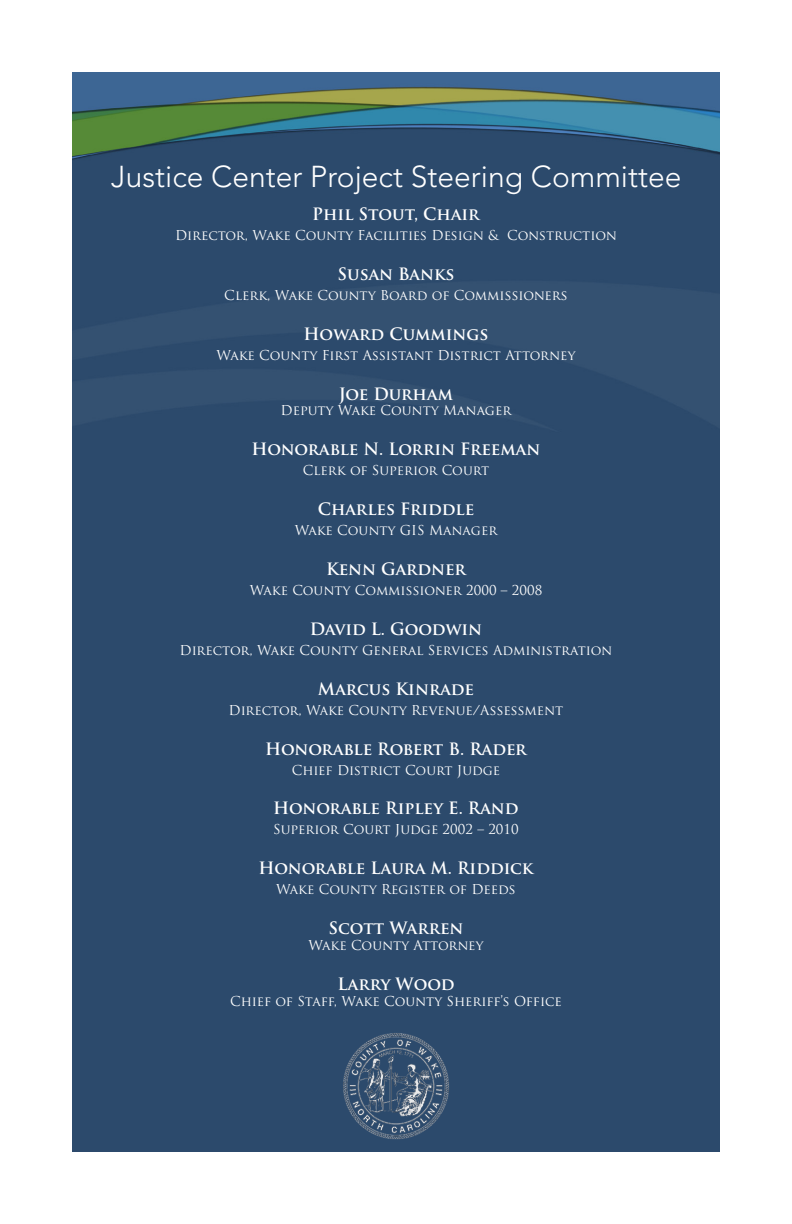
<style>
.page{position:relative;width:792px;height:1224px;background:#fff}
.page>*{position:absolute;margin:0;border:0;box-sizing:border-box;transform-origin:0 0}
.t1{font:300 30px "Avenir";color:#fff}
.t2{font:700 16.6px "Trajan Pro";color:#fff}
.t3{font:13.4px "Trajan Pro";color:#fff}
</style>
<div class="page">
<div style="left:72px;top:72px;width:648px;height:1080px;background:#2c4a6c"></div>
<img style="left:341px;top:1031px;width:110px;height:110px">
<p class="t1" style="left:111px;top:159px;width:572px">Justice Center Project Steering Committee</p>
<p class="t2" style="left:312px;top:204px;width:169px">Phil Stout, Chair</p>
<p class="t3" style="left:175px;top:227px;width:443px">Director, Wake County Facilities Design &amp; Construction</p>
<p class="t2" style="left:338px;top:263px;width:118px">Susan Banks</p>
<p class="t3" style="left:224px;top:286px;width:345px">Clerk, Wake County Board of Commissioners</p>
<p class="t2" style="left:304px;top:323px;width:186px">Howard Cummings</p>
<p class="t3" style="left:217px;top:346px;width:360px">Wake County First Assistant District Attorney</p>
<p class="t2" style="left:339px;top:383px;width:116px">Joe Durham</p>
<p class="t3" style="left:281px;top:402px;width:232px">Deputy Wake County Manager</p>
<p class="t2" style="left:252px;top:439px;width:290px">Honorable N. Lorrin Freeman</p>
<p class="t3" style="left:303px;top:462px;width:188px">Clerk of Superior Court</p>
<p class="t2" style="left:318px;top:499px;width:158px">Charles Friddle</p>
<p class="t3" style="left:295px;top:522px;width:204px">Wake County GIS Manager</p>
<p class="t2" style="left:326px;top:559px;width:141px">Kenn Gardner</p>
<p class="t3" style="left:250px;top:582px;width:294px">Wake County Commissioner 2000 – 2008</p>
<p class="t2" style="left:310px;top:619px;width:174px">David L. Goodwin</p>
<p class="t3" style="left:180px;top:642px;width:434px">Director, Wake County General Services Administration</p>
<p class="t2" style="left:318px;top:678px;width:158px">Marcus Kinrade</p>
<p class="t3" style="left:229px;top:701px;width:336px">Director, Wake County Revenue/Assessment</p>
<p class="t2" style="left:265px;top:738px;width:263px">Honorable Robert B. Rader</p>
<p class="t3" style="left:292px;top:761px;width:210px">Chief District Court Judge</p>
<p class="t2" style="left:273px;top:798px;width:247px">Honorable Ripley E. Rand</p>
<p class="t3" style="left:273px;top:821px;width:247px">Superior Court Judge 2002 – 2010</p>
<p class="t2" style="left:259px;top:858px;width:276px">Honorable Laura M. Riddick</p>
<p class="t3" style="left:276px;top:881px;width:241px">Wake County Register of Deeds</p>
<p class="t2" style="left:329px;top:918px;width:136px">Scott Warren</p>
<p class="t3" style="left:308px;top:937px;width:177px">Wake County Attorney</p>
<p class="t2" style="left:337px;top:974px;width:119px">Larry Wood</p>
<p class="t3" style="left:230px;top:993px;width:333px">Chief of Staff, Wake County Sheriff’s Office</p>
</div>
